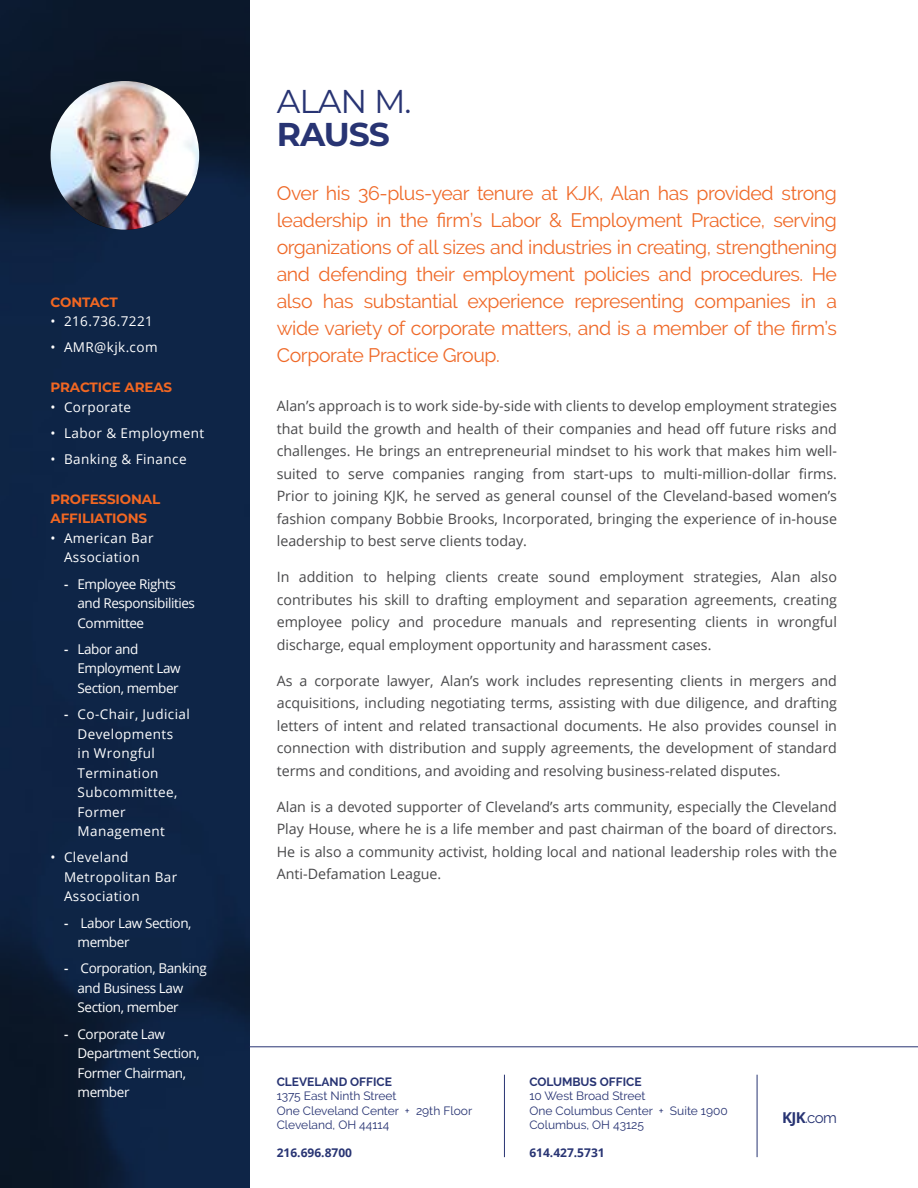
<style>
.page{position:relative;width:918px;height:1188px;background:#fff}
.page>*{position:absolute;margin:0;border:0;box-sizing:border-box;transform-origin:0 0}
.t1{font:33px "Montserrat";color:#283473}
.t2{font:700 33px "Montserrat";letter-spacing:-.03em;color:#283473}
.t3{font:19.5px/27px "Raleway";letter-spacing:-.02em;color:#ef6928;text-align:justify}
.t4{font:15px "Raleway";color:#283473}
.t5{font:14.25px/22.5px "Open Sans";color:#48484a;text-align:justify}
.t6{font:13.5px/19.5px "Open Sans";letter-spacing:.03em;color:#fff}
.t7{font:13.5px/19.5px "Open Sans";letter-spacing:-.03em;color:#fff}
.t8{font:700 13.5px/19.5px "Montserrat";letter-spacing:-.01em;color:#f26722}
.t9{font:12px/14.4px "Raleway";color:#283473}
.t10{font:700 12px "Raleway";color:#283473}
.t11{font:700 12px "Open Sans";color:#283473}
.s1{font-weight:600}
.s2{font-family:"Open Sans";font-weight:700}
</style>
<div class="page">
<img style="left:0;top:0;width:250px;height:1188px">
<hr style="left:250px;top:1046px;width:668px;height:1px;background:#283473">
<hr style="left:504px;top:1075px;width:1px;height:82px;background:#283473">
<hr style="left:757px;top:1075px;width:1px;height:82px;background:#283473">
<img style="left:51px;top:81px;width:148px;height:149px;border-radius:74px">
<p class="t8" style="left:51px;top:292px;width:69px">CONTACT</p>
<p class="t6" style="left:51px;top:311px;width:104px">• 216.736.7221</p>
<p class="t6" style="left:51px;top:337px;width:109px">• AMR@kjk.com</p>
<p class="t8" style="left:51px;top:377px;width:123px">PRACTICE AREAS</p>
<p class="t6" style="left:51px;top:397px;width:82px">• Corporate</p>
<p class="t6" style="left:51px;top:423px;width:155px">• Labor &amp; Employment</p>
<p class="t6" style="left:51px;top:449px;width:138px">• Banking &amp; Finance</p>
<p class="t8" style="left:51px;top:489px;width:111px">PROFESSIONAL<br>AFFILIATIONS</p>
<p class="t6" style="left:51px;top:528px;width:105px;text-align:center">• American Bar<br>Association</p>
<p class="t7" style="left:78px;top:574px;width:119px;text-indent:-14px"><span class="s1">-</span> Employee Rights and Responsibilities<br>Committee</p>
<p class="t7" style="left:78px;top:639px;width:105px;text-indent:-14px"><span class="s1">-</span> Labor and<br>Employment Law<br>Section, member</p>
<p class="t6" style="left:78px;top:704px;width:114px;text-indent:-14px"><span class="s1">-</span> Co-Chair, Judicial<br>Developments<br>in Wrongful<br>Termination<br>Subcommittee,<br>Former<br>Management</p>
<p class="t6" style="left:64px;top:847px;width:115px;text-indent:-14px">• Cleveland<br>Metropolitan Bar<br>Association</p>
<p class="t7" style="left:78px;top:913px;width:116px;text-indent:-14px"><span class="s1">-</span> Labor Law Section, member</p>
<p class="t7" style="left:78px;top:958px;width:131px;text-indent:-14px"><span class="s1">-</span> Corporation, Banking and Business Law<br>Section, member</p>
<p class="t7" style="left:78px;top:1024px;width:124px;text-indent:-14px"><span class="s1">-</span> Corporate Law<br>Department Section,<br>Former Chairman, member</p>
<h1 class="t1" style="left:277px;top:79px;width:136px">ALAN M.</h1>
<h1 class="t2" style="left:277px;top:110px;width:115px">RAUSS</h1>
<p class="t3" style="left:277px;top:180px;width:562px">Over his 36-plus-year tenure at KJK, Alan has provided strong leadership in the firm’s Labor &amp; Employment Practice, serving organizations of all sizes and industries in creating, strengthening and defending their employment policies and procedures. He also has substantial experience representing companies in a wide variety of corporate matters, and is a member of the firm’s Corporate Practice Group.</p>
<p class="t5" style="left:277px;top:395px;width:562px">Alan’s approach is to work side-by-side with clients to develop employment strategies that build the growth and health of their companies and head off future risks and challenges. He brings an entrepreneurial mindset to his work that makes him well&shy;suited to serve companies ranging from start-ups to multi-million-dollar firms.<br>Prior to joining KJK, he served as general counsel of the Cleveland-based women’s fashion company Bobbie Brooks, Incorporated, bringing the experience of in-house leadership to best serve clients today.</p>
<p class="t5" style="left:277px;top:566px;width:562px">In addition to helping clients create sound employment strategies, Alan also contributes his skill to drafting employment and separation agreements, creating employee policy and procedure manuals and representing clients in wrongful discharge, equal employment opportunity and harassment cases.</p>
<p class="t5" style="left:277px;top:669px;width:562px">As a corporate lawyer, Alan’s work includes representing clients in mergers and acquisitions, including negotiating terms, assisting with due diligence, and drafting letters of intent and related transactional documents. He also provides counsel in connection with distribution and supply agreements, the development of standard terms and conditions, and avoiding and resolving business-related disputes.</p>
<p class="t5" style="left:277px;top:795px;width:562px">Alan is a devoted supporter of Cleveland’s arts community, especially the Cleveland Play House, where he is a life member and past chairman of the board of directors.<br>He is also a community activist, holding local and national leadership roles with the Anti-Defamation League.</p>
<p class="t10" style="left:277px;top:1075px;width:117px">CLEVELAND OFFICE</p>
<p class="t9" style="left:277px;top:1089px;width:197px">1375 East Ninth Street<br>One Cleveland Center + 29th Floor<br>Cleveland, OH 44114</p>
<p class="t11" style="left:277px;top:1144px;width:77px">216.696.8700</p>
<p class="t10" style="left:529px;top:1075px;width:114px">COLUMBUS OFFICE</p>
<p class="t9" style="left:529px;top:1089px;width:200px">10 West Broad Street<br>One Columbus Center + Suite 1900<br>Columbus, OH 43125</p>
<p class="t11" style="left:529px;top:1144px;width:77px">614.427.5731</p>
<p class="t4" style="left:782px;top:1109px;width:56px"><span class="s2">KJK</span>.com</p>
</div>
